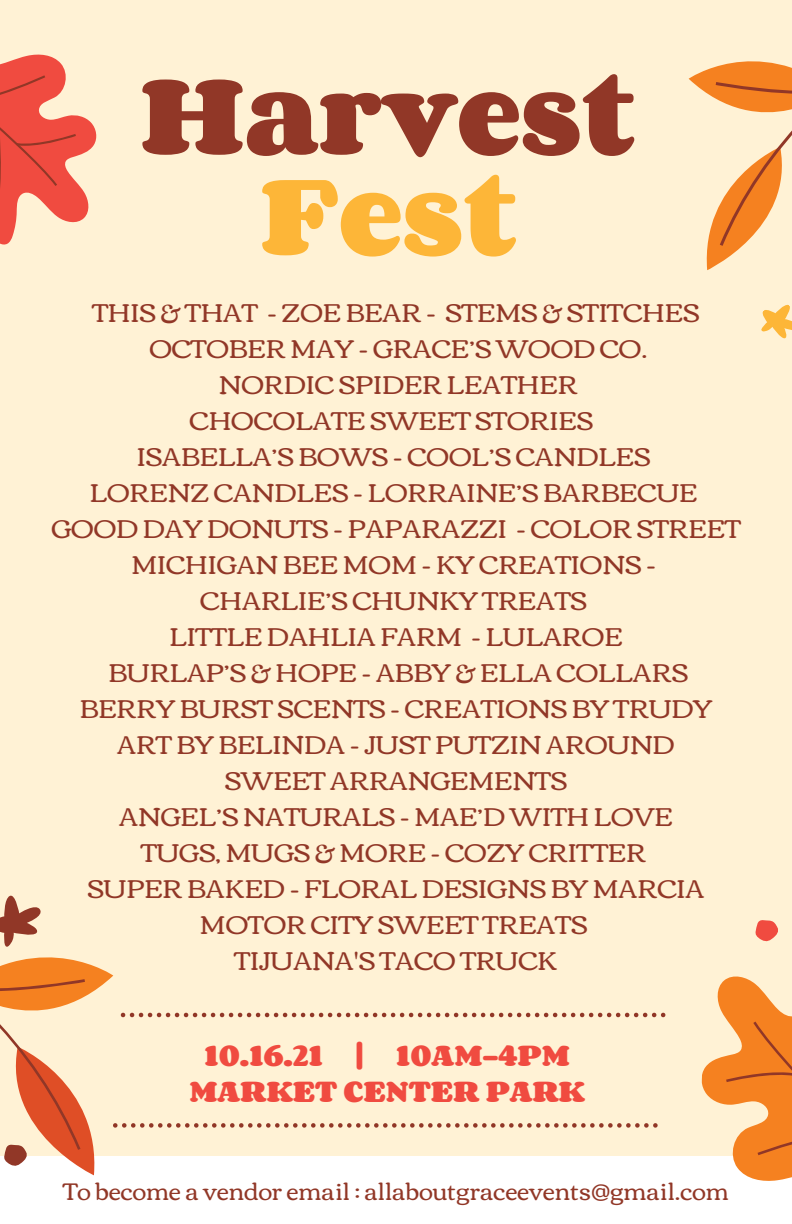
<style>
.page{position:relative;width:792px;height:1224px;background:#fff2d5}
.page>*{position:absolute;margin:0;border:0;box-sizing:border-box;transform-origin:0 0}
.t1{font:700 96.8px "Corben";color:#913727}
.t2{font:700 96.8px "Corben";color:#fdb638}
.t3{font:26px/36px "Corben";color:#913727;text-align:center}
.t4{font:700 26px "Corben";color:#f04b40}
.t5{font:24.2px "Corben";color:#913727}
</style>
<div class="page">
<svg style="left:0;top:54px;width:96px;height:190px"></svg>
<svg style="left:689px;top:61px;width:103px;height:209px"></svg>
<svg style="left:761px;top:304px;width:31px;height:35px"></svg>
<svg style="left:755px;top:920px;width:23px;height:21px"></svg>
<div style="left:0;top:1156px;width:792px;height:68px;background:#fff"></div>
<svg style="left:0;top:895px;width:665px;height:280px"></svg>
<svg style="left:701px;top:976px;width:91px;height:205px"></svg>
<p class="t1" style="left:140px;top:65px;width:496px">Harvest</p>
<p class="t2" style="left:260px;top:165px;width:257px">Fest</p>
<p class="t3" style="left:92px;top:295px;width:608px">THIS &amp; THAT - ZOE BEAR - STEMS &amp; STITCHES<br>OCTOBER MAY - GRACE’S WOOD CO.</p>
<p class="t3" style="left:219px;top:367px;width:360px">NORDIC SPIDER LEATHER</p>
<p class="t3" style="left:190px;top:403px;width:405px">CHOCOLATE SWEET STORIES</p>
<p class="t3" style="left:137px;top:439px;width:515px">ISABELLA’S BOWS - COOL’S CANDLES</p>
<p class="t3" style="left:90px;top:475px;width:609px">LORENZ CANDLES - LORRAINE’S BARBECUE</p>
<p class="t3" style="left:51px;top:511px;width:691px">GOOD DAY DONUTS - PAPARAZZI - COLOR STREET<br>MICHIGAN BEE MOM - KY CREATIONS -</p>
<p class="t3" style="left:200px;top:583px;width:388px">CHARLIE’S CHUNKY TREATS</p>
<p class="t3" style="left:169px;top:619px;width:455px">LITTLE DAHLIA FARM - LULAROE</p>
<p class="t3" style="left:109px;top:655px;width:581px">BURLAP’S &amp; HOPE - ABBY &amp; ELLA COLLARS</p>
<p class="t3" style="left:80px;top:691px;width:634px">BERRY BURST SCENTS - CREATIONS BY TRUDY</p>
<p class="t3" style="left:117px;top:727px;width:559px">ART BY BELINDA - JUST PUTZIN AROUND</p>
<p class="t3" style="left:225px;top:763px;width:344px">SWEET ARRANGEMENTS</p>
<p class="t3" style="left:119px;top:799px;width:555px">ANGEL’S NATURALS - MAE’D WITH LOVE</p>
<p class="t3" style="left:141px;top:835px;width:506px">TUGS, MUGS &amp; MORE - COZY CRITTER</p>
<p class="t3" style="left:88px;top:871px;width:618px">SUPER BAKED - FLORAL DESIGNS BY MARCIA</p>
<p class="t3" style="left:200px;top:907px;width:389px">MOTOR CITY SWEET TREATS</p>
<p class="t3" style="left:235px;top:943px;width:324px">TIJUANA'S TACO TRUCK</p>
<p class="t4" style="left:204px;top:1041px;width:367px">10.16.21 | 10AM-4PM</p>
<p class="t4" style="left:189px;top:1077px;width:397px">MARKET CENTER PARK</p>
<p class="t5" style="left:63px;top:1177px;width:667px">To become a vendor email : allaboutgraceevents@gmail.com</p>
</div>
